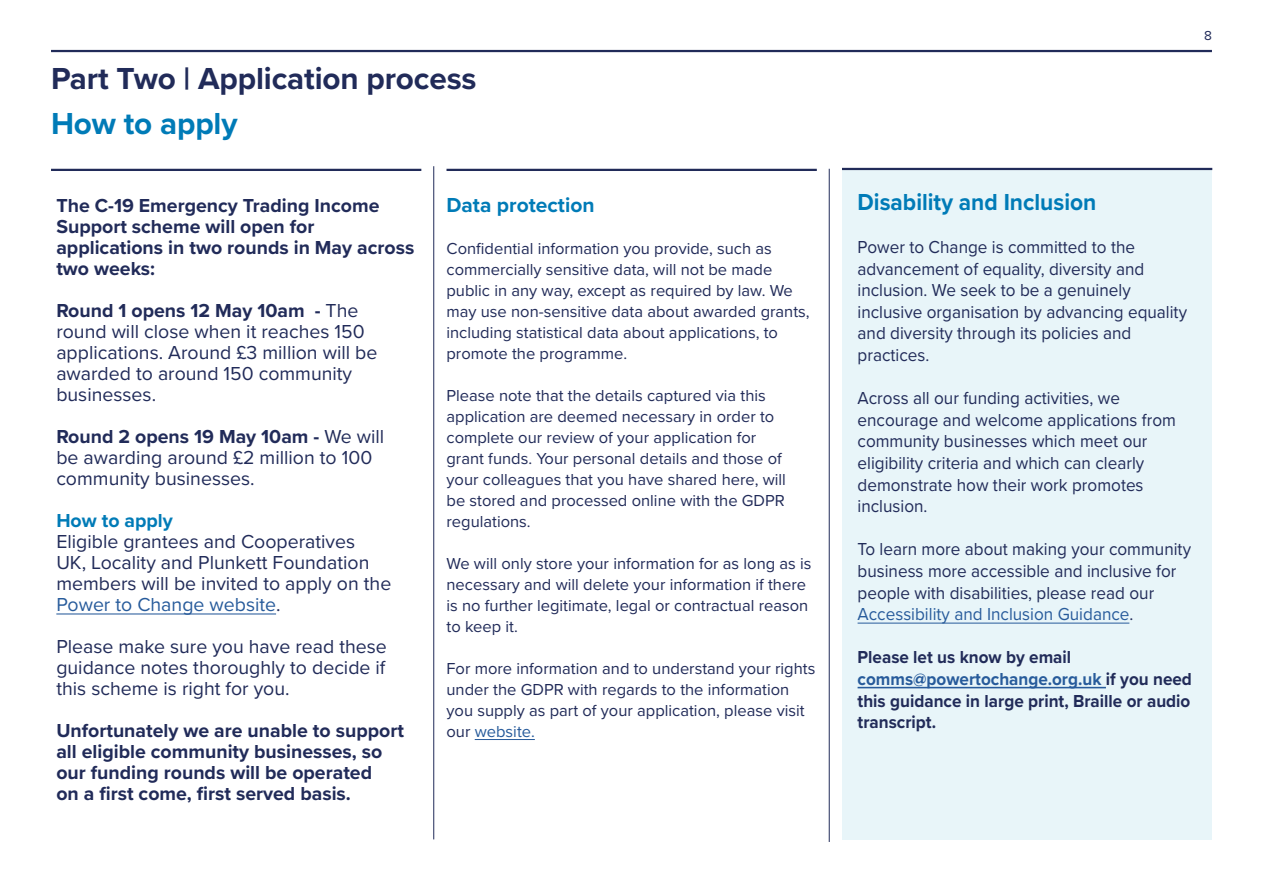
<style>
.page{position:relative;width:1263px;height:893px;background:#fff}
.page>*{position:absolute;margin:0;border:0;box-sizing:border-box;transform-origin:0 0}
.t1{font:700 31.5px "Proxima Nova";letter-spacing:-.005em;color:#212b59}
.t2{font:700 31.5px "Proxima Nova";letter-spacing:-.005em;color:#007bb7}
.t3{font:700 24px "Proxima Nova";color:#007bb7;scale:.95 1}
.t4{font:700 21px "Proxima Nova";color:#007bb7}
.t5{font:19.5px/21px "Proxima Nova";color:#212b59}
.t6{font:700 19.5px/21px "Proxima Nova";color:#212b59}
.t7{font:700 19.5px "Proxima Nova";color:#007bb7}
.t8{font:18px/21.6px "Proxima Nova";color:#212b59;scale:.95 1}
.t9{font:700 18px/21.6px "Proxima Nova";color:#212b59;scale:.95 1}
.t10{font:16.5px/21px "Proxima Nova";color:#212b59}
.t11{font:13.5px "Proxima Nova";color:#212b59}
.s1{font-weight:700}
.s2{color:#275b9b}
</style>
<div class="page">
<hr style="left:475px;top:739px;width:60px;height:1px;background:#275b9b">
<hr style="left:446px;top:169px;width:371px;height:2px;background:#212b59">
<hr style="left:51px;top:169px;width:370px;height:2px;background:#212b59">
<hr style="left:829px;top:169px;width:1px;height:673px;background:#212b59">
<div style="left:842px;top:168px;width:369px;height:671px;background:#e8f5f9"></div>
<hr style="left:842px;top:168px;width:370px;height:2px;background:#212b59">
<hr style="left:857px;top:623px;width:272px;height:1px;background:#275b9b">
<hr style="left:857px;top:687px;width:249px;height:1px;background:#275b9b">
<hr style="left:56px;top:613px;width:220px;height:1px;background:#275b9b">
<hr style="left:433px;top:166px;width:1px;height:673px;background:#212b59">
<hr style="left:51px;top:50px;width:1161px;height:2px;background:#212b59">
<h1 class="t1" style="left:51px;top:55px;width:427px">Part Two | Application process</h1>
<h1 class="t2" style="left:51px;top:100px;width:188px">How to apply</h1>
<p class="t6" style="left:56px;top:194px;width:360px">The C-19 Emergency Trading Income<br>Support scheme will open for applications in two rounds in May across two weeks:</p>
<p class="t5" style="left:56px;top:299px;width:323px"><span class="s1">Round 1 opens 12 May 10am -</span> The round will close when it reaches 150 applications. Around £3 million will be awarded to around 150 community businesses.</p>
<p class="t5" style="left:56px;top:425px;width:329px"><span class="s1">Round 2 opens 19 May 10am -</span> We will be awarding around £2 million to 100 community businesses.</p>
<p class="t7" style="left:56px;top:506px;width:118px">How to apply</p>
<p class="t5" style="left:56px;top:530px;width:336px">Eligible grantees and Cooperatives<br>UK, Locality and Plunkett Foundation members will be invited to apply on the <span class="s2">Power to Change website</span>.</p>
<p class="t5" style="left:56px;top:635px;width:332px;text-align:justify">Please make sure you have read these guidance notes thoroughly to decide if this scheme is right for you.</p>
<p class="t6" style="left:56px;top:719px;width:349px">Unfortunately we are unable to support all eligible community businesses, so our funding rounds will be operated<br>on a first come, first served basis.</p>
<p class="t4" style="left:446px;top:189px;width:150px">Data protection</p>
<p class="t10" style="left:446px;top:237px;width:365px">Confidential information you provide, such as commercially sensitive data, will not be made public in any way, except as required by law. We may use non-sensitive data about awarded grants, including statistical data about applications, to promote the programme.</p>
<p class="t10" style="left:446px;top:384px;width:341px">Please note that the details captured via this application are deemed necessary in order to complete our review of your application for grant funds. Your personal details and those of your colleagues that you have shared here, will be stored and processed online with the GDPR regulations.</p>
<p class="t10" style="left:446px;top:552px;width:366px">We will only store your information for as long as is necessary and will delete your information if there is no further legitimate, legal or contractual reason to keep it.</p>
<p class="t10" style="left:446px;top:657px;width:370px">For more information and to understand your rights under the GDPR with regards to the information you supply as part of your application, please visit our <span class="s2">website.</span></p>
<p class="t11" style="left:1204px;top:26px;width:9px">8</p>
<h2 class="t3" style="left:857px;top:184px;width:253px">Disability and Inclusion</h2>
<p class="t8" style="left:857px;top:235px;width:348px">Power to Change is committed to the advancement of equality, diversity and inclusion. We seek to be a genuinely inclusive organisation by advancing equality and diversity through its policies and practices.</p>
<p class="t8" style="left:857px;top:387px;width:337px">Across all our funding activities, we encourage and welcome applications from community businesses which meet our eligibility criteria and which can clearly demonstrate how their work promotes inclusion.</p>
<p class="t8" style="left:857px;top:538px;width:352px">To learn more about making your community business more accessible and inclusive for people with disabilities, please read our <span class="s2">Accessibility and Inclusion Guidance</span>.</p>
<p class="t9" style="left:857px;top:646px;width:353px">Please let us know by email <span class="s2">comms@powertochange.org.uk</span> if you need this guidance in large print, Braille or audio transcript.</p>
</div>
